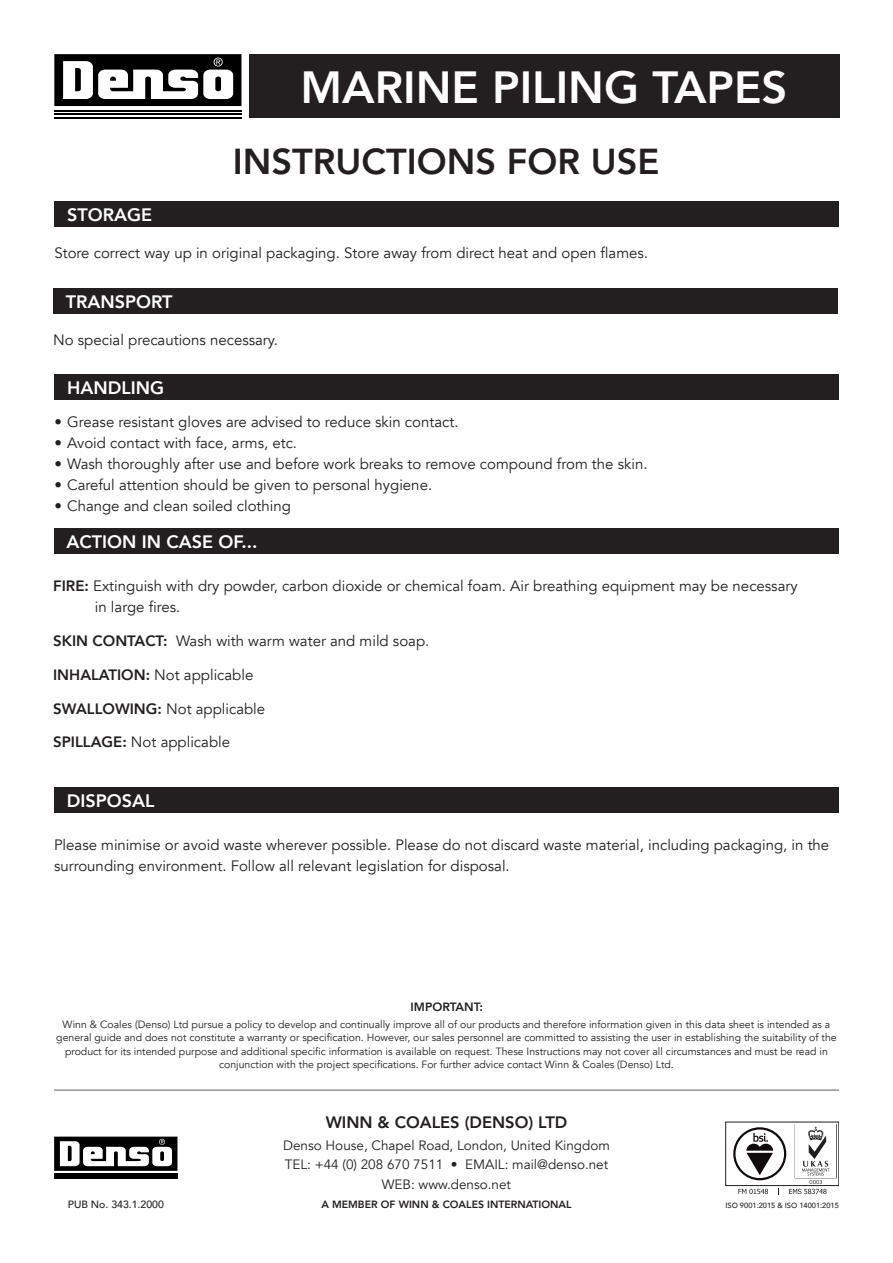
<style>
.page{position:relative;width:893px;height:1263px;background:#fff}
.page>*{position:absolute;margin:0;border:0;box-sizing:border-box;transform-origin:0 0}
.t1{font:800 45px "Avenir";color:#fff}
.t2{font:800 36px "Avenir";color:#231f20}
.t3{font:800 18px "Avenir";color:#fff}
.t4{font:800 16.5px "Avenir";color:#231f20}
.t5{font:15px/21px "Avenir";color:#231f20}
.t6{font:13.5px/19.5px "Avenir";color:#231f20;text-align:center}
.t7{font:800 12px "Avenir";color:#231f20}
.t8{font:10.5px/13.5px "Avenir";color:#231f20;text-align:center}
.t9{font:800 10.5px "Avenir";color:#231f20}
.t10{font:500 10.5px "Avenir";color:#231f20}
.t11{font:500 7.5px "Avenir";color:#231f20}
.s1{font-weight:800}
</style>
<div class="page">
<hr style="left:54px;top:110px;width:187px;height:1px;background:#000">
<hr style="left:54px;top:113px;width:187px;height:2px;background:#000">
<hr style="left:54px;top:117px;width:187px;height:1px;background:#000">
<svg style="left:54px;top:54px;width:187px;height:52px"></svg>
<div style="left:249px;top:54px;width:590px;height:64px;background:#231f20"></div>
<div style="left:725px;top:1122px;width:114px;height:64px;border:1px solid #231f20"></div>
<svg style="left:836px;top:1124px;width:1px;height:54px"></svg>
<svg style="left:735px;top:1127px;width:94px;height:68px"></svg>
<hr style="left:54px;top:1089px;width:785px;height:2px;background:#939598">
<hr style="left:54px;top:1173px;width:123px;height:1px;background:#000">
<hr style="left:54px;top:1175px;width:123px;height:2px;background:#000">
<hr style="left:54px;top:1178px;width:123px;height:1px;background:#000">
<svg style="left:54px;top:1136px;width:123px;height:35px"></svg>
<div style="left:54px;top:201px;width:785px;height:26px;background:#231f20"></div>
<div style="left:54px;top:374px;width:785px;height:26px;background:#231f20"></div>
<div style="left:54px;top:788px;width:785px;height:25px;background:#231f20"></div>
<div style="left:53px;top:288px;width:785px;height:26px;background:#231f20"></div>
<div style="left:54px;top:528px;width:784px;height:26px;background:#231f20"></div>
<p class="t1" style="left:301px;top:53px;width:488px">MARINE PILING TAPES</p>
<p class="t2" style="left:233px;top:134px;width:428px">INSTRUCTIONS FOR USE</p>
<p class="t3" style="left:67px;top:201px;width:86px">STORAGE</p>
<p class="t5" style="left:54px;top:243px;width:595px">Store correct way up in original packaging. Store away from direct heat and open flames.</p>
<p class="t3" style="left:66px;top:288px;width:108px">TRANSPORT</p>
<p class="t5" style="left:53px;top:330px;width:226px">No special precautions necessary.</p>
<p class="t3" style="left:67px;top:374px;width:99px">HANDLING</p>
<p class="t5" style="left:54px;top:412px;width:406px">• Grease resistant gloves are advised to reduce skin contact.</p>
<p class="t5" style="left:54px;top:433px;width:244px">• Avoid contact with face, arms, etc.</p>
<p class="t5" style="left:54px;top:454px;width:595px">• Wash thoroughly after use and before work breaks to remove compound from the skin.</p>
<p class="t5" style="left:54px;top:475px;width:379px">• Careful attention should be given to personal hygiene.</p>
<p class="t5" style="left:54px;top:496px;width:238px">• Change and clean soiled clothing</p>
<p class="t3" style="left:67px;top:528px;width:192px">ACTION IN CASE OF...</p>
<p class="t5" style="left:95px;top:576px;width:704px;text-indent:-42px"><span class="s1">FIRE:</span> Extinguish with dry powder, carbon dioxide or chemical foam. Air breathing equipment may be necessary in large fires.</p>
<p class="t5" style="left:53px;top:631px;width:378px"><span class="s1">SKIN CONTACT:</span> Wash with warm water and mild soap.</p>
<p class="t5" style="left:53px;top:664px;width:202px"><span class="s1">INHALATION:</span> Not applicable</p>
<p class="t5" style="left:53px;top:698px;width:214px"><span class="s1">SWALLOWING:</span> Not applicable</p>
<p class="t5" style="left:53px;top:732px;width:178px"><span class="s1">SPILLAGE:</span> Not applicable</p>
<p class="t3" style="left:67px;top:787px;width:89px">DISPOSAL</p>
<p class="t5" style="left:54px;top:835px;width:777px">Please minimise or avoid waste wherever possible. Please do not discard waste material, including packaging, in the surrounding environment. Follow all relevant legislation for disposal.</p>
<p class="t7" style="left:411px;top:997px;width:74px">IMPORTANT:</p>
<p class="t8" style="left:56px;top:1018px;width:782px">Winn &amp; Coales (Denso) Ltd pursue a policy to develop and continually improve all of our products and therefore information given in this data sheet is intended as a general guide and does not constitute a warranty or specification. However, our sales personnel are committed to assisting the user in establishing the suitability of the product for its intended purpose and additional specific information is available on request. These Instructions may not cover all circumstances and must be read in conjunction with the project specifications. For further advice contact Winn &amp; Coales (Denso) Ltd.</p>
<p class="t4" style="left:326px;top:1109px;width:243px">WINN &amp; COALES (DENSO) LTD</p>
<p class="t6" style="left:283px;top:1136px;width:328px">Denso House, Chapel Road, London, United Kingdom</p>
<p class="t6" style="left:285px;top:1155px;width:325px">TEL: +44 (0) 208 670 7511 • EMAIL: mail@denso.net<br>WEB: www.denso.net</p>
<p class="t9" style="left:321px;top:1196px;width:252px">A MEMBER OF WINN &amp; COALES INTERNATIONAL</p>
<p class="t10" style="left:68px;top:1195px;width:98px">PUB No. 343.1.2000</p>
<p class="t11" style="left:725px;top:1199px;width:115px">ISO 9001:2015 &amp; ISO 14001:2015</p>
</div>
